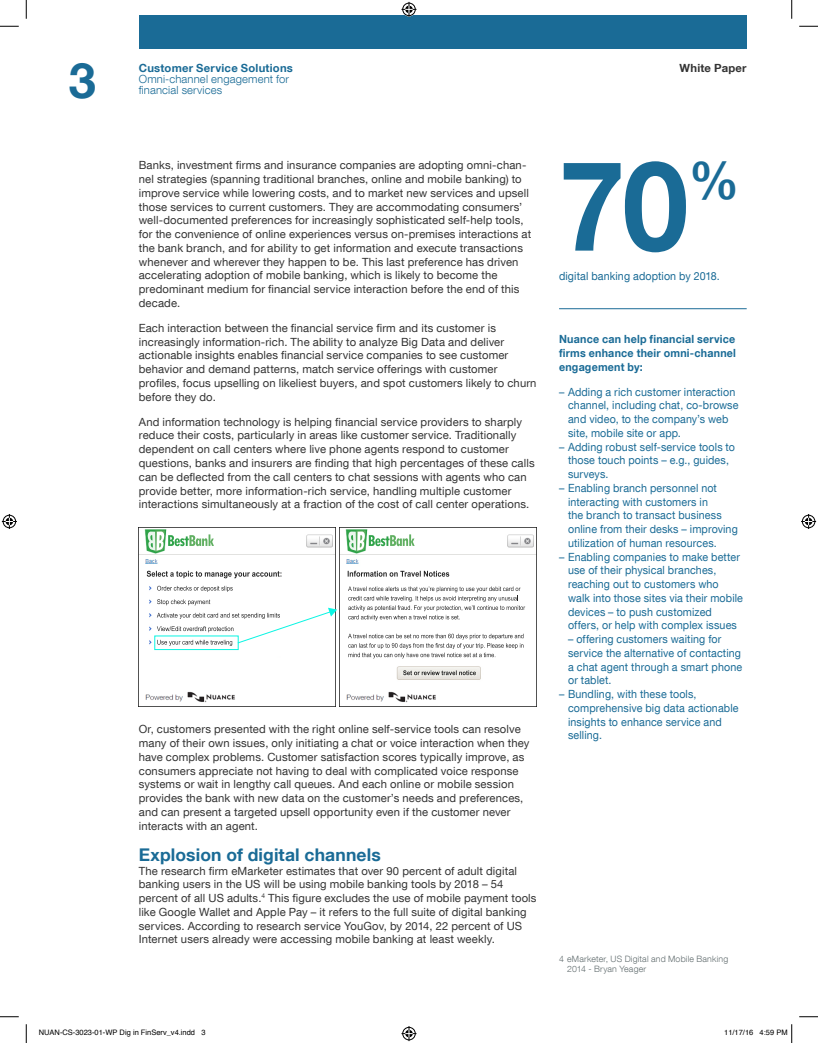
<style>
.page{position:relative;width:818px;height:1043px;background:#fff}
.page>*{position:absolute;margin:0;border:0;box-sizing:border-box;transform-origin:0 0}
.Sidebar__BIG_No_100{font:700 125px "Helvetica Neue LT Com";color:#1a6b96;scale:.95 1}
.Sidebar__BIG_No_100-2{font:700 52.5px "Helvetica Neue LT Com";color:#1a6b96;scale:.95 1}
.Page_No_39_39_blue{font:700 48.75px "Helvetica Neue LT Com";color:#1a6b96}
.Body_Text_9_11{font:700 17.5px "Helvetica Neue LT Com";letter-spacing:.005em;color:#1a6b96}
.Body_Text_9_11-2{font:11.25px/13.8px "Helvetica Neue LT Com";letter-spacing:.01em;color:#333}
.Sidebar__Body_Text_9{font:11.25px/13.8px "Helvetica Neue LT Com";letter-spacing:.01em;color:#1a6b96;scale:.95 1}
.Sidebar__Body_Text_9-2{font:700 11.25px/13.8px "Helvetica Neue LT Com";letter-spacing:.02em;color:#1a6b96;text-align:justify;scale:.95 1}
.Product_Offering_Nam{font:300 11.25px "Helvetica Neue LT Com";letter-spacing:.01em;color:#1a6b96}
.Business_Unit_Name_9{font:700 11.25px "Helvetica Neue LT Com";letter-spacing:.02em;color:#1a6b96}
.Document_Name_9_9{font:700 11.25px "Helvetica Neue LT Com";letter-spacing:.02em;color:#333}
.Footnote_7_8{font:300 8.75px/10px "Helvetica Neue LT Com";letter-spacing:.02em;color:#626d6f}
.t1{font:7.5px "Helvetica";color:#000}
</style>
<div class="page">
<div style="left:139px;top:15px;width:607px;height:34px;background:#1a6b96"></div>
<hr style="left:559px;top:308px;width:187px;height:1px;background:#1a6b96">
<img style="left:139px;top:527px;width:197px;height:179px">
<img style="left:157px;top:586px;width:75px;height:4px">
<img style="left:157px;top:599px;width:53px;height:5px">
<img style="left:157px;top:613px;width:79px;height:4px">
<img style="left:157px;top:626px;width:70px;height:5px">
<img style="left:157px;top:640px;width:75px;height:6px">
<img style="left:147px;top:570px;width:130px;height:6px">
<svg style="left:277px;top:571px;width:4px;height:5px"></svg>
<img style="left:148px;top:531px;width:16px;height:19px">
<img style="left:168px;top:534px;width:46px;height:12px">
<img style="left:339px;top:527px;width:197px;height:179px">
<img style="left:348px;top:586px;width:83px;height:5px">
<img style="left:440px;top:586px;width:80px;height:5px">
<img style="left:356px;top:596px;width:71px;height:4px">
<img style="left:452px;top:596px;width:64px;height:4px">
<img style="left:354px;top:605px;width:75px;height:5px">
<svg style="left:430px;top:606px;width:5px;height:4px"></svg>
<img style="left:444px;top:605px;width:73px;height:5px">
<svg style="left:517px;top:596px;width:8px;height:14px"></svg>
<img style="left:356px;top:615px;width:102px;height:4px">
<img style="left:348px;top:633px;width:95px;height:5px">
<img style="left:448px;top:633px;width:75px;height:5px">
<svg style="left:348px;top:644px;width:9px;height:3px"></svg>
<img style="left:369px;top:643px;width:80px;height:4px">
<img style="left:460px;top:643px;width:63px;height:6px">
<img style="left:353px;top:652px;width:141px;height:5px">
<img style="left:347px;top:570px;width:102px;height:6px">
<img style="left:348px;top:531px;width:17px;height:19px">
<img style="left:369px;top:534px;width:45px;height:12px">
<img style="left:403px;top:670px;width:73px;height:5px">
<div style="left:154px;top:635px;width:85px;height:15px;border:1px solid #0af5e3"></div>
<svg style="left:236px;top:607px;width:101px;height:37px"></svg>
<svg style="left:0;top:25px;width:19px;height:2px"></svg>
<svg style="left:799px;top:25px;width:19px;height:2px"></svg>
<svg style="left:0;top:1016px;width:19px;height:1px"></svg>
<svg style="left:799px;top:1016px;width:19px;height:1px"></svg>
<svg style="left:25px;top:0;width:2px;height:19px"></svg>
<svg style="left:25px;top:1024px;width:2px;height:18px"></svg>
<svg style="left:791px;top:0;width:1px;height:19px"></svg>
<svg style="left:401px;top:2px;width:15px;height:15px"></svg>
<svg style="left:401px;top:1026px;width:15px;height:15px"></svg>
<svg style="left:2px;top:514px;width:15px;height:15px"></svg>
<svg style="left:801px;top:514px;width:15px;height:15px"></svg>
<svg style="left:791px;top:1024px;width:1px;height:18px"></svg>
<p class="Page_No_39_39_blue" style="left:69px;top:50px;width:29px">3</p>
<p class="Business_Unit_Name_9" style="left:139px;top:60px;width:156px">Customer Service Solutions</p>
<p class="Document_Name_9_9" style="left:679px;top:60px;width:69px">White Paper</p>
<p class="Product_Offering_Nam" style="left:139px;top:72px;width:152px">Omni-channel engagement for</p>
<p class="Product_Offering_Nam" style="left:139px;top:83px;width:85px">financial services</p>
<p class="Body_Text_9_11-2" style="left:139px;top:158px;width:394px">Banks, investment firms and insurance companies are adopting omni-chan&shy;nel strategies (spanning traditional branches, online and mobile banking) to improve service while lowering costs, and to market new services and upsell those services to current customers. They are accommodating consumers’ well-documented preferences for increasingly sophisticated self-help tools, for the convenience of online experiences versus on-premises interactions at the bank branch, and for ability to get information and execute transactions whenever and wherever they happen to be. This last preference has driven accelerating adoption of mobile banking, which is likely to become the predominant medium for financial service interaction before the end of this decade.</p>
<p class="Body_Text_9_11-2" style="left:139px;top:321px;width:399px">Each interaction between the financial service firm and its customer is increasingly information-rich. The ability to analyze Big Data and deliver actionable insights enables financial service companies to see customer behavior and demand patterns, match service offerings with customer profiles, focus upselling on likeliest buyers, and spot customers likely to churn before they do.</p>
<p class="Body_Text_9_11-2" style="left:139px;top:414px;width:397px">And information technology is helping financial service providers to sharply reduce their costs, particularly in areas like customer service. Traditionally dependent on call centers where live phone agents respond to customer questions, banks and insurers are finding that high percentages of these calls can be deflected from the call centers to chat sessions with agents who can provide better, more information-rich service, handling multiple customer interactions simultaneously at a fraction of the cost of call center operations.</p>
<p class="Body_Text_9_11-2" style="left:139px;top:722px;width:392px">Or, customers presented with the right online self-service tools can resolve many of their own issues, only initiating a chat or voice interaction when they have complex problems. Customer satisfaction scores typically improve, as consumers appreciate not having to deal with complicated voice response systems or wait in lengthy call queues. And each online or mobile session provides the bank with new data on the customer’s needs and preferences, and can present a targeted upsell opportunity even if the customer never interacts with an agent.</p>
<p class="Body_Text_9_11" style="left:139px;top:843px;width:243px">Explosion of digital channels</p>
<p class="Body_Text_9_11-2" style="left:139px;top:863px;width:399px">The research firm eMarketer estimates that over 90 percent of adult digital banking users in the US will be using mobile banking tools by 2018 – 54 percent of all US adults.<sup>4</sup> This figure excludes the use of mobile payment tools like Google Wallet and Apple Pay – it refers to the full suite of digital banking services. According to research service YouGov, by 2014, 22 percent of US Internet users already were accessing mobile banking at least weekly.</p>
<p class="Sidebar__BIG_No_100" style="left:559px;top:127px;width:138px">70</p>
<p class="Sidebar__BIG_No_100-2" style="left:689px;top:147px;width:54px">%</p>
<p class="Sidebar__Body_Text_9" style="left:559px;top:269px;width:171px">digital banking adoption by 2018.</p>
<p class="Sidebar__Body_Text_9-2" style="left:559px;top:332px;width:188px">Nuance can help financial service firms enhance their omni-channel engagement by:</p>
<p class="Sidebar__Body_Text_9" style="left:568px;top:384px;width:181px;text-indent:-9px">– Adding a rich customer interaction channel, including chat, co-browse and video, to the company’s web site, mobile site or app.</p>
<p class="Sidebar__Body_Text_9" style="left:568px;top:439px;width:177px;text-indent:-9px">– Adding robust self-service tools to those touch points – e.g., guides, surveys.</p>
<p class="Sidebar__Body_Text_9" style="left:568px;top:480px;width:180px;text-indent:-9px">– Enabling branch personnel not interacting with customers in<br>the branch to transact business online from their desks – improving utilization of human resources.</p>
<p class="Sidebar__Body_Text_9" style="left:568px;top:549px;width:186px;text-indent:-9px">– Enabling companies to make better use of their physical branches, reaching out to customers who walk into those sites via their mobile devices – to push customized offers, or help with complex issues</p>
<p class="Sidebar__Body_Text_9" style="left:568px;top:632px;width:185px">– offering customers waiting for service the alternative of contacting a chat agent through a smart phone or tablet.</p>
<p class="Sidebar__Body_Text_9" style="left:568px;top:687px;width:181px;text-indent:-9px">– Bundling, with these tools, comprehensive big data actionable insights to enhance service and selling.</p>
<p class="Footnote_7_8" style="left:567px;top:953px;width:162px;text-indent:-8px">4 eMarketer, US Digital and Mobile Banking<br>2014 - Bryan Yeager</p>
<p class="t1" style="left:39px;top:1027px;width:168px">NUAN-CS-3023-01-WP Dig in FinServ_v4.indd 3</p>
<p class="t1" style="left:724px;top:1027px;width:65px">11/17/16 4:59 PM</p>
</div>
